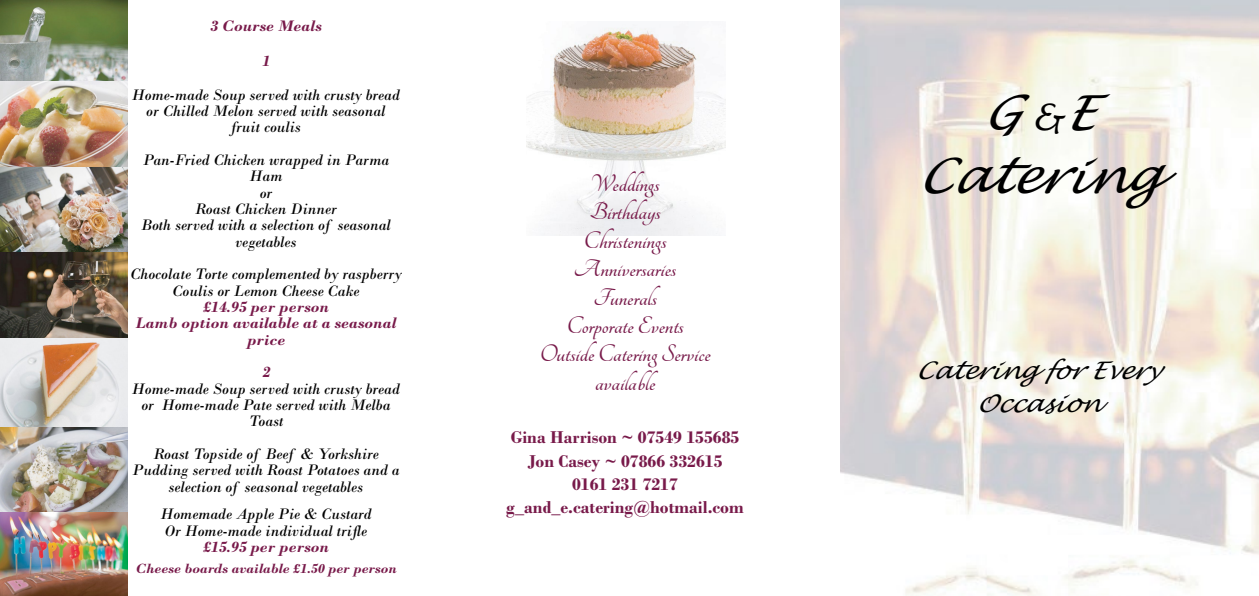
<style>
.page{position:relative;width:1259px;height:596px;background:#fff}
.page>*{position:absolute;margin:0;border:0;box-sizing:border-box;transform-origin:0 0}
.t1{font:italic 48px/63px "Lucida Handwriting";color:#000;text-align:center}
.t2{font:700 26px/28.4px "Tangerine";color:#781a4a;text-align:center}
.t3{font:italic 24px/33.5px "Lucida Handwriting";color:#000;text-align:center}
.t4{font:700 18px/23.2px "Bodoni";color:#781a4a;text-align:center}
.t5{font:italic 16px/16.3px "Bodoni";color:#000;text-align:center}
.t6{font:italic 700 16px/16.3px "Bodoni";color:#781a4a;text-align:center}
.t7{font:italic 700 14px "Bodoni";color:#781a4a}
.s1{font-size:36px}
</style>
<div class="page">
<img style="left:0;top:0;width:128px;height:595px">
<img style="left:840px;top:0;width:419px;height:595px">
<img style="left:527px;top:24px;width:198px;height:211px">
<p class="t6" style="left:210px;top:9px;width:113px;line-height:34.6px">3 Course Meals<br>1</p>
<p class="t5" style="left:132px;top:86px;width:269px">Home-made Soup served with crusty bread or Chilled Melon served with seasonal fruit coulis</p>
<p class="t5" style="left:141px;top:151px;width:251px">Pan-Fried Chicken wrapped in Parma<br>Ham<br>or<br>Roast Chicken Dinner<br>Both served with a selection of seasonal vegetables</p>
<p class="t5" style="left:130px;top:266px;width:273px">Chocolate Torte complemented by raspberry<br>Coulis or Lemon Cheese Cake</p>
<p class="t6" style="left:135px;top:298px;width:262px">£14.95 per person<br>Lamb option available at a seasonal price</p>
<p class="t6" style="left:262px;top:364px;width:9px">2</p>
<p class="t5" style="left:132px;top:380px;width:269px">Home-made Soup served with crusty bread or Home-made Pate served with Melba<br>Toast</p>
<p class="t5" style="left:132px;top:445px;width:269px">Roast Topside of Beef &amp; Yorkshire<br>Pudding served with Roast Potatoes and a selection of seasonal vegetables</p>
<p class="t5" style="left:160px;top:505px;width:213px;text-align:left">Homemade Apple Pie &amp; Custard<br>Or Home-made individual trifle</p>
<p class="t6" style="left:203px;top:538px;width:127px">£15.95 per person</p>
<p class="t7" style="left:136px;top:559px;width:263px">Cheese boards available £1.50 per person</p>
<h2 class="t2" style="left:540px;top:170px;width:172px">Weddings<br>Birthdays<br>Christenings<br>Anniversaries<br>Funerals<br>Corporate Events<br>Outside Catering Service available</h2>
<p class="t4" style="left:506px;top:425px;width:239px">Gina Harrison ~ 07549 155685<br>Jon Casey ~ 07866 332615<br>0161 231 7217 g_and_e.catering@hotmail.com</p>
<h1 class="t1" style="left:916px;top:83px;width:270px">G<span class="s1">&amp;</span>E<br>Cater ing</h1>
<h3 class="t3" style="left:915px;top:354px;width:245px">Cater ingfor E very<br>Occasion</h3>
</div>
